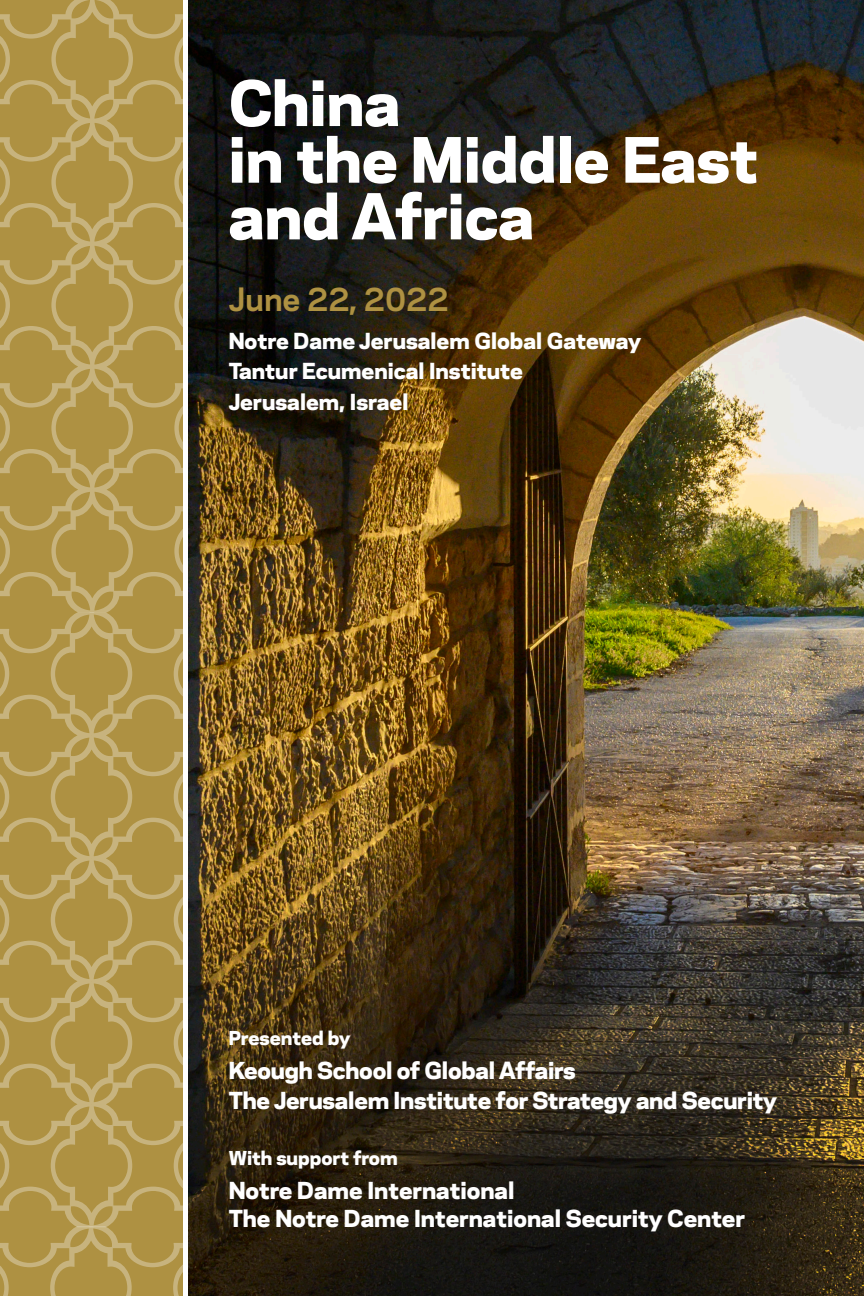
<style>
.page{position:relative;width:864px;height:1296px;background:#fff}
.page>*{position:absolute;margin:0;border:0;box-sizing:border-box;transform-origin:0 0}
.t1{font:800 58.6px "Galaxie Polaris";color:#fff}
.t2{font:700 30.2px "Galaxie Polaris";color:#ae9142}
.t3{font:800 22px "Galaxie Polaris";letter-spacing:-.01em;color:#fff}
.t4{font:800 20.8px "Galaxie Polaris";color:#fff}
.t5{font:800 18px "Galaxie Polaris";color:#fff}
</style>
<div class="page">
<img style="left:188px;top:0;width:676px;height:1296px">
<svg style="left:0;top:0;width:183px;height:1296px;background:#b2974d"></svg>
<p class="t1" style="left:229px;top:54px;width:173px">China</p>
<p class="t1" style="left:229px;top:111px;width:531px">in the Middle East</p>
<p class="t1" style="left:229px;top:167px;width:307px">and Africa</p>
<p class="t2" style="left:229px;top:277px;width:221px">June 22, 2022</p>
<p class="t4" style="left:229px;top:324px;width:414px">Notre Dame Jerusalem Global Gateway</p>
<p class="t4" style="left:229px;top:354px;width:296px">Tantur Ecumenical Institute</p>
<p class="t4" style="left:229px;top:384px;width:181px">Jerusalem, Israel</p>
<p class="t5" style="left:229px;top:1023px;width:123px">Presented by</p>
<p class="t3" style="left:229px;top:1052px;width:349px">Keough School of Global Affairs</p>
<p class="t3" style="left:229px;top:1082px;width:550px">The Jerusalem Institute for Strategy and Security</p>
<p class="t5" style="left:229px;top:1143px;width:170px">With support from</p>
<p class="t3" style="left:229px;top:1172px;width:287px">Notre Dame International</p>
<p class="t3" style="left:229px;top:1200px;width:518px">The Notre Dame International Security Center</p>
</div>
